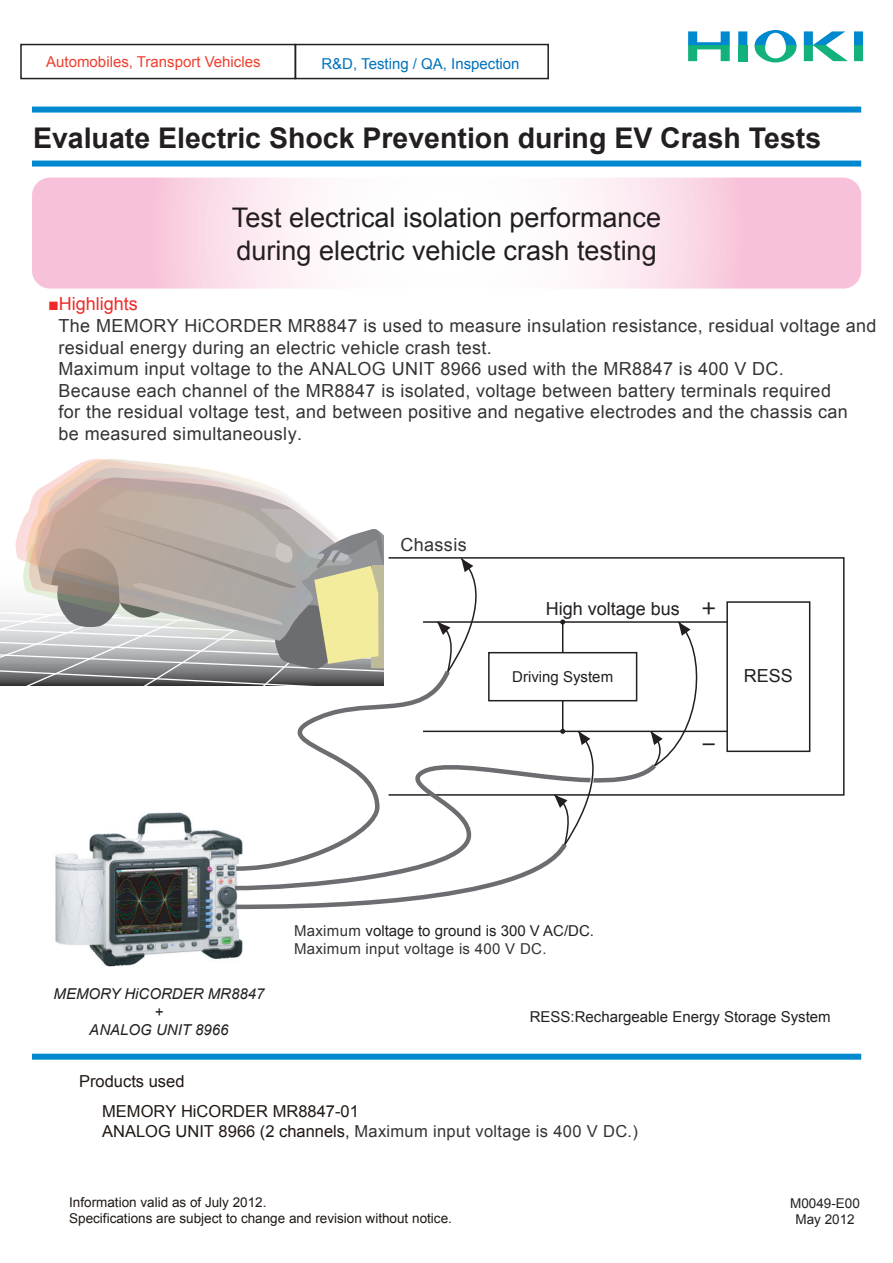
<style>
.page{position:relative;width:893px;height:1263px;background:#fff}
.page>*{position:absolute;margin:0;border:0;box-sizing:border-box;transform-origin:0 0}
.t1{font:700 28.5px "Arial";color:#231f20}
.t2{font:27px/32.4px "Arial";color:#231f20}
.t3{font:27px "MS Gothic";color:#231f20}
.t4{font:18px/21.6px "Arial";letter-spacing:.02em;color:#343434}
.t5{font:18px "Arial";color:#231f20}
.t6{font:18px "Arial";color:#ee2a29}
.t7{font:16.5px/19.8px "Arial";color:#211814}
.t8{font:15px/18px "Arial";letter-spacing:.02em;color:#343434}
.t9{font:15px "Arial";color:#231f20}
.t10{font:italic 15px/18px "Arial";color:#231f20;text-align:center}
.t11{font:15px "Arial";color:#ef3e2e}
.t12{font:15px "Arial";color:#0072bc}
.t13{font:13.5px/16.2px "Arial";color:#211814}
.t14{font:13.5px/16.2px "Arial";color:#231f20;text-align:center}
.s1{color:#231f20}
.s2{color:#343434}
</style>
<div class="page">
<div style="left:738px;top:31px;width:9px;height:15px;background:#0089cf"></div>
<div style="left:854px;top:31px;width:9px;height:15px;background:#0089cf"></div>
<svg style="left:804px;top:31px;width:44px;height:30px"></svg>
<div style="left:804px;top:45px;width:9px;height:16px;background:#13b27b"></div>
<svg style="left:688px;top:31px;width:42px;height:30px"></svg>
<div style="left:738px;top:45px;width:9px;height:16px;background:#13b27b"></div>
<div style="left:854px;top:45px;width:9px;height:16px;background:#13b27b"></div>
<svg style="left:755px;top:30px;width:41px;height:32px"></svg>
<div style="left:32px;top:107px;width:829px;height:6px;background:#0089cf"></div>
<div style="left:32px;top:161px;width:829px;height:6px;background:#0089cf"></div>
<div style="left:32px;top:1054px;width:829px;height:6px;background:#0089cf"></div>
<div style="left:20px;top:44px;width:276px;height:35px;border:2px solid #231f20"></div>
<div style="left:295px;top:44px;width:254px;height:35px;border:2px solid #231f20"></div>
<svg style="left:32px;top:178px;width:829px;height:111px"></svg>
<img style="left:55px;top:812px;width:188px;height:155px">
<div style="left:726px;top:601px;width:84px;height:151px;border:2px solid #231f20"></div>
<div style="left:488px;top:652px;width:149px;height:49px;border:2px solid #231f20"></div>
<hr style="left:423px;top:621px;width:304px;height:2px;background:#231f20">
<hr style="left:423px;top:731px;width:304px;height:1px;background:#231f20">
<hr style="left:562px;top:622px;width:1px;height:31px;background:#231f20">
<hr style="left:562px;top:701px;width:1px;height:30px;background:#231f20">
<svg style="left:560px;top:619px;width:5px;height:5px"></svg>
<div style="left:388px;top:557px;width:456px;height:239px;border:2px solid #231f20"></div>
<svg style="left:435px;top:557px;width:55px;height:117px"></svg>
<svg style="left:649px;top:621px;width:59px;height:141px"></svg>
<svg style="left:230px;top:743px;width:431px;height:150px"></svg>
<svg style="left:298px;top:666px;width:156px;height:63px"></svg>
<svg style="left:231px;top:729px;width:377px;height:182px"></svg>
<svg style="left:0;top:520px;width:383px;height:166px;background:#abaa9f"></svg>
<svg style="left:23px;top:515px;width:313px;height:135px;background:#c9c9c6"></svg>
<svg style="left:57px;top:459px;width:291px;height:168px"></svg>
<svg style="left:29px;top:478px;width:312px;height:150px;background:#beb3ab"></svg>
<p class="t11" style="left:46px;top:52px;width:216px">Automobiles, Transport Vehicles</p>
<p class="t12" style="left:321px;top:53px;width:200px">R&amp;D, Testing / QA, Inspection</p>
<h1 class="t1" style="left:33px;top:119px;width:790px">Evaluate Electric Shock Prevention during EV Crash Tests</h1>
<p class="t6" style="left:48px;top:292px;width:91px">■Highlights</p>
<h2 class="t2" style="left:232px;top:202px;width:431px">Test electrical isolation performance during electric vehicle crash testing</h2>
<p class="t4" style="left:59px;top:315px;width:819px">The MEMORY HiCORDER MR8847 is used to measure insulation resistance, residual voltage and residual energy during an electric vehicle crash test.<br>Maximum input voltage to the ANALOG UNIT 8966 used with the MR8847 is 400 V DC.<br>Because each channel of the MR8847 is isolated, voltage between battery terminals required<br>for the residual voltage test, and between positive and negative electrodes and the chassis can<br>be measured simultaneously.</p>
<p class="t4" style="left:400px;top:534px;width:68px">Chassis</p>
<p class="t5" style="left:546px;top:596px;width:136px">High voltage bus</p>
<p class="t9" style="left:512px;top:667px;width:102px">Driving System</p>
<h2 class="t3" style="left:702px;top:595px;width:15px">+</h2>
<h2 class="t3" style="left:702px;top:731px;width:15px">-</h2>
<p class="t5" style="left:744px;top:664px;width:51px">RESS</p>
<p class="t10" style="left:53px;top:985px;width:212px">MEMORY HiCORDER MR8847 +<br>ANALOG UNIT 8966</p>
<p class="t7" style="left:79px;top:1071px;width:107px">Products used</p>
<p class="t8" style="left:294px;top:922px;width:302px">Maximum <span class="s1">voltage to ground is 300 V AC/DC.<br></span>Maximum input voltage is 400 V DC.</p>
<p class="t9" style="left:530px;top:1007px;width:302px">RESS:Rechargeable Energy Storage System</p>
<p class="t7" style="left:102px;top:1101px;width:537px">MEMORY HiCORDER MR8847-01<br>ANALOG UNIT 8966 (2 channels, <span class="s2">Maximum input voltage is 400 V DC.)</span></p>
<p class="t13" style="left:69px;top:1194px;width:384px">Information valid as of July 2012.<br>Specifications are subject to change and revision without notice.</p>
<p class="t14" style="left:790px;top:1195px;width:71px">M0049-E00<br>May 2012</p>
</div>
